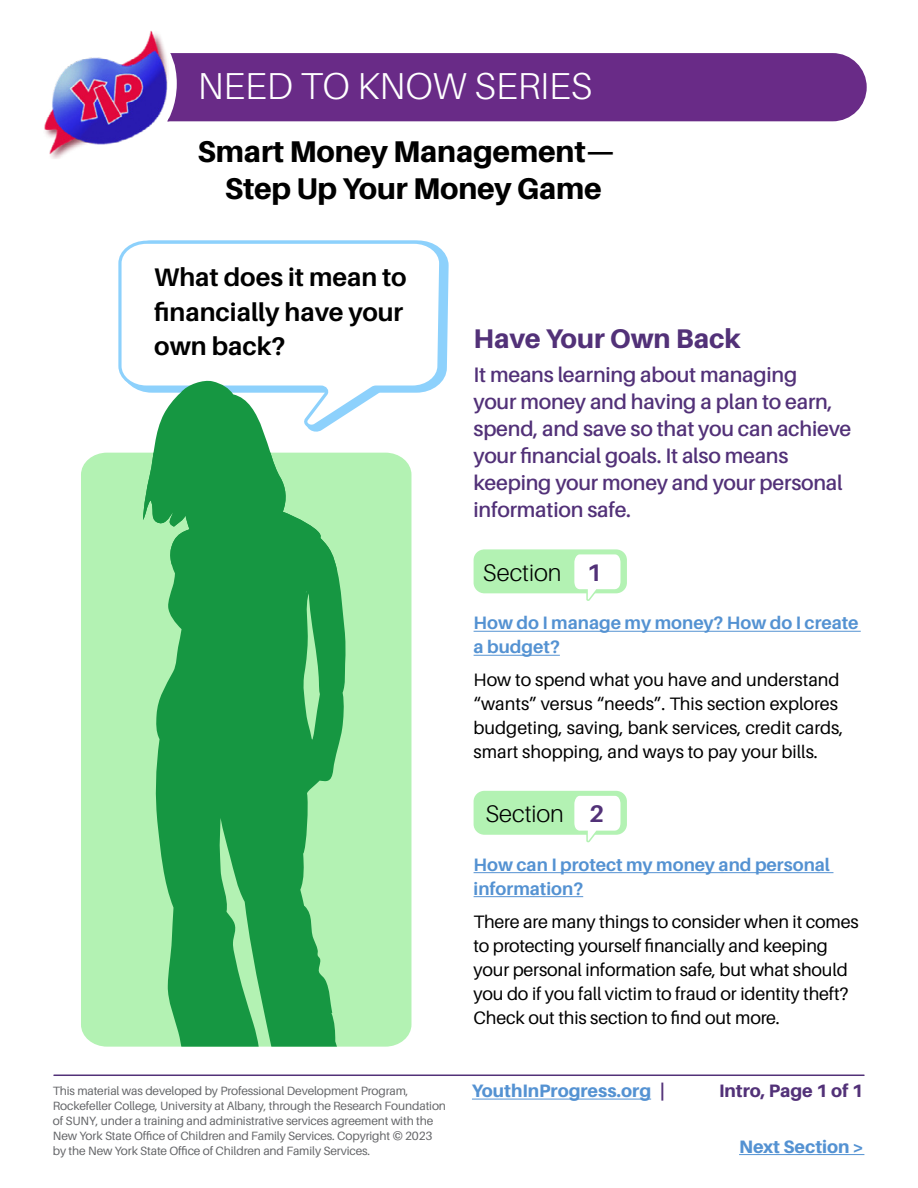
<style>
.page{position:relative;width:918px;height:1188px;background:#fff}
.page>*{position:absolute;margin:0;border:0;box-sizing:border-box;transform-origin:0 0}
.t1{font:300 37.5px "Aileron";color:#fff}
.t2{font:800 30px/37.5px "Aileron";letter-spacing:-.005em;color:#000;text-align:center}
.t3{font:800 27px "Aileron";color:#523178}
.t4{font:700 25.5px/34.5px "Aileron";color:#000}
.t5{font:300 24px "Aileron";color:#000}
.section_intros{font:600 21px/27px "Aileron";letter-spacing:-.01em;color:#523178}
.body{font:18px/24px "Aileron";letter-spacing:-.01em;color:#000}
.body_questions{font:700 18px/24px "Aileron";color:#5492d2}
.page_number{font:800 18px "Aileron";color:#5492d2}
.page_number-2{font:800 18px "Aileron";color:#523178}
.attestation{font:12px/15px "Aileron";letter-spacing:-.01em;color:#656669}
.s1{font-weight:700;color:#523178}
.s2{color:#523178}
</style>
<div class="page">
<div style="left:81px;top:453px;width:330px;height:594px;background:#b3f2b3"></div>
<svg style="left:143px;top:453px;width:220px;height:594px;background:#4ab567"></svg>
<img style="left:44px;top:30px;width:125px;height:129px">
<svg style="left:444px;top:252px;width:5px;height:126px"></svg>
<svg style="left:118px;top:240px;width:326px;height:180px"></svg>
<svg style="left:143px;top:379px;width:194px;height:191px"></svg>
<hr style="left:472px;top:1099px;width:179px;height:1px;background:#5492d2">
<hr style="left:739px;top:1154px;width:125px;height:1px;background:#5492d2">
<hr style="left:54px;top:1075px;width:810px;height:1px;background:#523178">
<div style="left:167px;top:53px;width:700px;height:68px;background:#692b87"></div>
<hr style="left:474px;top:631px;width:387px;height:1px;background:#5492d2">
<hr style="left:474px;top:655px;width:86px;height:1px;background:#5492d2">
<hr style="left:474px;top:872px;width:359px;height:1px;background:#5492d2">
<hr style="left:474px;top:896px;width:109px;height:1px;background:#5492d2">
<div style="left:474px;top:549px;width:153px;height:44px;background:#b3f2b3;border-radius:11px"></div>
<svg style="left:572px;top:554px;width:51px;height:47px"></svg>
<div style="left:474px;top:791px;width:153px;height:44px;background:#b3f2b3;border-radius:11px"></div>
<svg style="left:572px;top:795px;width:51px;height:47px"></svg>
<h1 class="t1" style="left:198px;top:66px;width:396px">NEED TO KNOW SERIES</h1>
<h1 class="t2" style="left:198px;top:133px;width:419px">Smart Money Management—<br>Step Up Your Money Game</h1>
<h3 class="t4" style="left:154px;top:260px;width:254px">What does it mean to financially have your own back?</h3>
<h2 class="t3" style="left:474px;top:323px;width:269px">Have Your Own Back</h2>
<p class="section_intros" style="left:474px;top:361px;width:379px">It means learning about managing<br>your money and having a plan to earn, spend, and save so that you can achieve your financial goals. It also means keeping your money and your personal information safe.</p>
<h3 class="t5" style="left:483px;top:559px;width:120px">Section <span class="s1">1</span></h3>
<p class="body_questions" style="left:474px;top:611px;width:387px">How do I manage my money? How do I create a budget?</p>
<p class="body" style="left:474px;top:668px;width:371px">How to spend what you have and understand “wants” versus “needs”. This section explores budgeting, saving, bank services, credit cards, smart shopping, and ways to pay your bills.</p>
<h3 class="t5" style="left:485px;top:801px;width:120px">Section <span class="s1">2</span></h3>
<p class="body_questions" style="left:474px;top:853px;width:358px">How can I protect my money and personal information?</p>
<p class="body" style="left:474px;top:910px;width:387px">There are many things to consider when it comes to protecting yourself financially and keeping your personal information safe, but what should you do if you fall victim to fraud or identity theft?<br>Check out this section to find out more.</p>
<p class="attestation" style="left:53px;top:1084px;width:395px">This material was developed by Professional Development Program, Rockefeller College, University at Albany, through the Research Foundation of SUNY, under a training and administrative services agreement with the New York State Office of Children and Family Services. Copyright © 2023 by the New York State Office of Children and Family Services.</p>
<p class="page_number" style="left:472px;top:1081px;width:195px">YouthInProgress.org <span class="s2">|</span></p>
<p class="page_number-2" style="left:719px;top:1081px;width:146px">Intro, Page 1 of 1</p>
<p class="page_number" style="left:739px;top:1136px;width:127px">Next Section &gt;</p>
</div>
